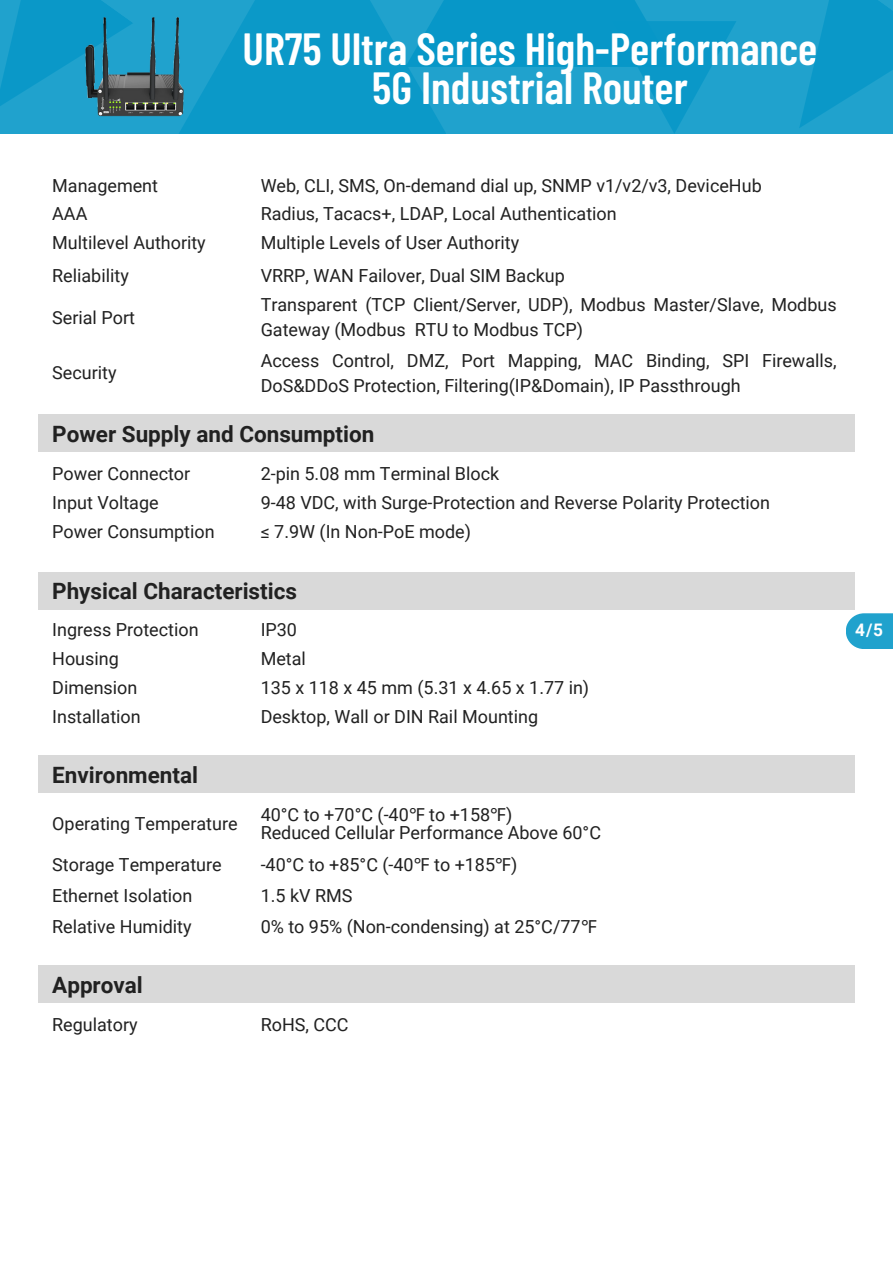
<style>
.page{position:relative;width:893px;height:1264px;background:#fff}
.page>*{position:absolute;margin:0;border:0;box-sizing:border-box;transform-origin:0 0}
.t1{font:600 45px/39.3px "Barlow Condensed";color:#fff;text-align:center}
.t2{font:700 22.5px "Roboto";color:#212121}
.t3{font:18px/24.8px "Roboto";color:#212121}
.t4{font:700 17.25px "Roboto";color:#fff}
.s1{font-family:"Noto Sans"}
</style>
<div class="page">
<div style="left:39px;top:414px;width:815px;height:38px;background:#d9d9d9"></div>
<div style="left:39px;top:572px;width:815px;height:37px;background:#d9d9d9"></div>
<svg style="left:846px;top:613px;width:46px;height:36px;background:#33aad1"></svg>
<div style="left:39px;top:755px;width:815px;height:38px;background:#d9d9d9"></div>
<div style="left:39px;top:965px;width:815px;height:37px;background:#d9d9d9"></div>
<div style="left:0;top:0;width:892px;height:134px;background:#20a2cd"></div>
<svg style="left:638px;top:21px;width:98px;height:112px"></svg>
<svg style="left:0;top:0;width:114px;height:106px"></svg>
<img style="left:79px;top:10px;width:99px;height:107px">
<svg style="left:178px;top:0;width:268px;height:134px;fill:#0b99c8"></svg>
<div style="left:405px;top:0;width:268px;height:67px;background:#0697c8"></div>
<svg style="left:799px;top:0;width:93px;height:128px"></svg>
<h1 class="t1" style="left:242px;top:27px;width:576px">UR75 Ultra Series High-Performance<br>5G Industrial Router</h1>
<p class="t3" style="left:52px;top:173px;width:107px">Management</p>
<p class="t3" style="left:261px;top:173px;width:502px">Web, CLI, SMS, On-demand dial up, SNMP v1/v2/v3, DeviceHub</p>
<p class="t3" style="left:52px;top:201px;width:37px">AAA</p>
<p class="t3" style="left:261px;top:201px;width:357px">Radius, Tacacs+, LDAP, Local Authentication</p>
<p class="t3" style="left:52px;top:231px;width:155px">Multilevel Authority</p>
<p class="t3" style="left:261px;top:231px;width:260px">Multiple Levels of User Authority</p>
<p class="t3" style="left:52px;top:263px;width:78px">Reliability</p>
<p class="t3" style="left:261px;top:263px;width:306px">VRRP, WAN Failover, Dual SIM Backup</p>
<p class="t3" style="left:52px;top:305px;width:84px">Serial Port</p>
<p class="t3" style="left:261px;top:293px;width:577px">Transparent (TCP Client/Server, UDP), Modbus Master/Slave, Modbus<br>Gateway (Modbus RTU to Modbus TCP)</p>
<p class="t3" style="left:52px;top:361px;width:66px">Security</p>
<p class="t3" style="left:261px;top:348px;width:577px">Access Control, DMZ, Port Mapping, MAC Binding, SPI Firewalls,<br>DoS&amp;DDoS Protection, Filtering(IP&amp;Domain), IP Passthrough</p>
<p class="t2" style="left:52px;top:421px;width:323px">Power Supply and Consumption</p>
<p class="t3" style="left:52px;top:461px;width:139px">Power Connector</p>
<p class="t3" style="left:261px;top:461px;width:240px">2-pin 5.08 mm Terminal Block</p>
<p class="t3" style="left:52px;top:490px;width:108px">Input Voltage</p>
<p class="t3" style="left:261px;top:490px;width:511px">9-48 VDC, with Surge-Protection and Reverse Polarity Protection</p>
<p class="t3" style="left:52px;top:519px;width:164px">Power Consumption</p>
<p class="t3" style="left:261px;top:519px;width:212px">≤ 7.9W (In Non-PoE mode)</p>
<p class="t2" style="left:52px;top:578px;width:246px">Physical Characteristics</p>
<p class="t3" style="left:52px;top:617px;width:148px">Ingress Protection</p>
<p class="t3" style="left:261px;top:617px;width:38px">IP30</p>
<p class="t3" style="left:52px;top:646px;width:68px">Housing</p>
<p class="t3" style="left:261px;top:646px;width:47px">Metal</p>
<p class="t3" style="left:52px;top:675px;width:87px">Dimension</p>
<p class="t3" style="left:261px;top:675px;width:330px">135 x 118 x 45 mm (5.31 x 4.65 x 1.77 in)</p>
<p class="t3" style="left:52px;top:704px;width:90px">Installation</p>
<p class="t3" style="left:261px;top:704px;width:279px">Desktop, Wall or DIN Rail Mounting</p>
<p class="t2" style="left:52px;top:762px;width:147px">Environmental</p>
<p class="t3" style="left:52px;top:811px;width:187px">Operating Temperature</p>
<p class="t3" style="left:261px;top:806px;width:342px;line-height:18px">40°C to +70°C (-40<span class="s1">℉</span> to +158<span class="s1">℉</span>)<br>Reduced Cellular Performance Above 60°C</p>
<p class="t3" style="left:52px;top:852px;width:171px">Storage Temperature</p>
<p class="t3" style="left:261px;top:852px;width:258px">-40°C to +85°C (-40<span class="s1">℉</span> to +185<span class="s1">℉</span>)</p>
<p class="t3" style="left:52px;top:883px;width:142px">Ethernet Isolation</p>
<p class="t3" style="left:261px;top:883px;width:93px">1.5 kV RMS</p>
<p class="t3" style="left:52px;top:914px;width:141px">Relative Humidity</p>
<p class="t3" style="left:261px;top:914px;width:337px">0% to 95% (Non-condensing) at 25°C/77<span class="s1">℉</span></p>
<p class="t2" style="left:52px;top:971px;width:92px">Approval</p>
<p class="t3" style="left:52px;top:1012px;width:87px">Regulatory</p>
<p class="t3" style="left:261px;top:1012px;width:89px">RoHS, CCC</p>
<p class="t4" style="left:855px;top:620px;width:29px">4/5</p>
</div>
